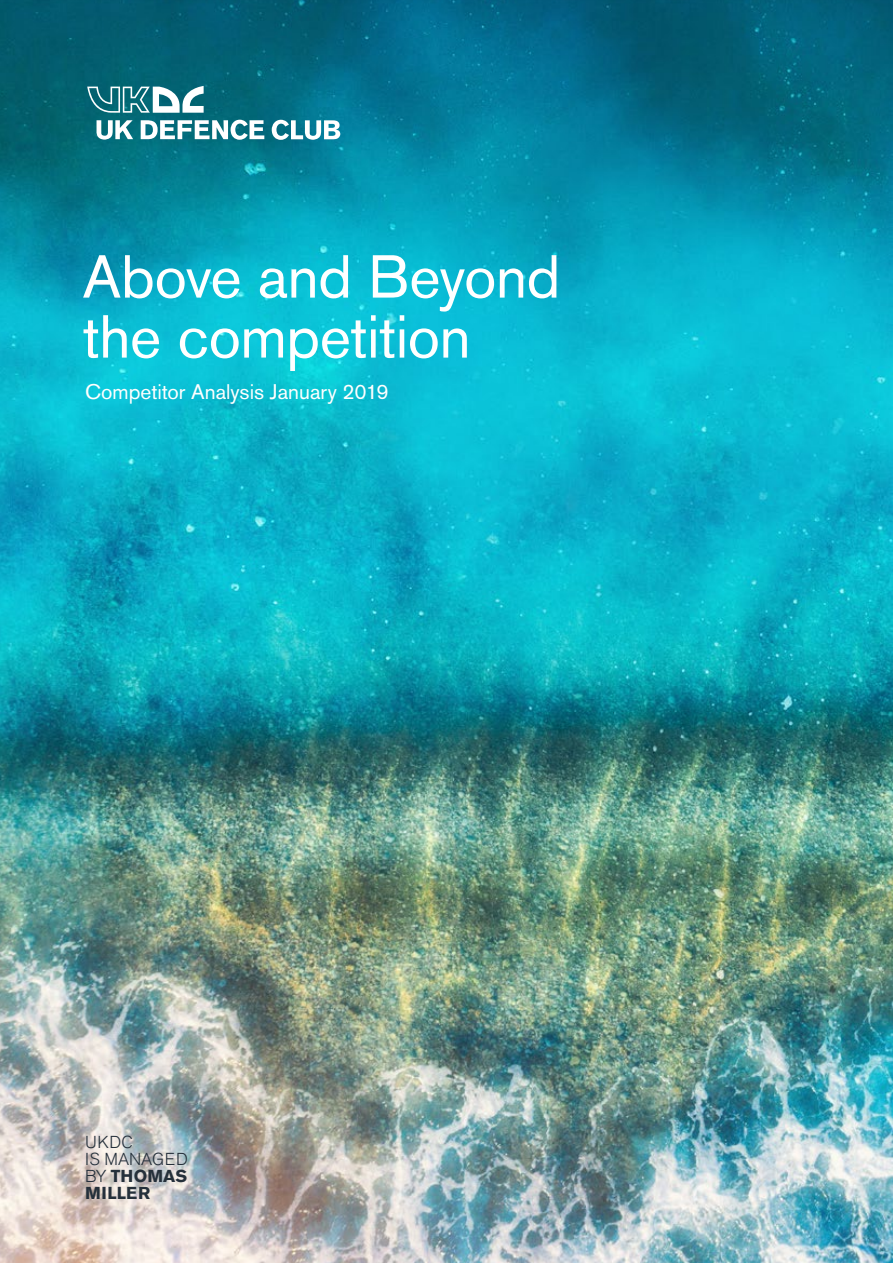
<style>
.page{position:relative;width:893px;height:1263px;background:#fff}
.page>*{position:absolute;margin:0;border:0;box-sizing:border-box;transform-origin:0 0}
.t1{font:60px/60px "Akzidenz Grotesk BE";letter-spacing:-.01em;color:#fff}
.t2{font:21px "Akzidenz Grotesk BE";color:#fff}
.t3{font:300 17.25px/17.2px "Akzidenz Grotesk BE";letter-spacing:.02em;color:#25303b}
.s1{font-weight:700}
</style>
<div class="page">
<img style="left:0;top:0;width:893px;height:1263px">
<svg style="left:96px;top:120px;width:37px;height:20px"></svg>
<svg style="left:141px;top:120px;width:123px;height:20px"></svg>
<svg style="left:272px;top:120px;width:68px;height:20px"></svg>
<svg style="left:87px;top:86px;width:117px;height:27px"></svg>
<h1 class="t1" style="left:82px;top:247px;width:479px">Above and Beyond the competition</h1>
<p class="t2" style="left:85px;top:379px;width:305px">Competitor Analysis January 2019</p>
<p class="t3" style="left:85px;top:1133px;width:104px">UKDC<br>IS MANAGED<br>BY <span class="s1">THOMAS<br>MILLER</span></p>
</div>
